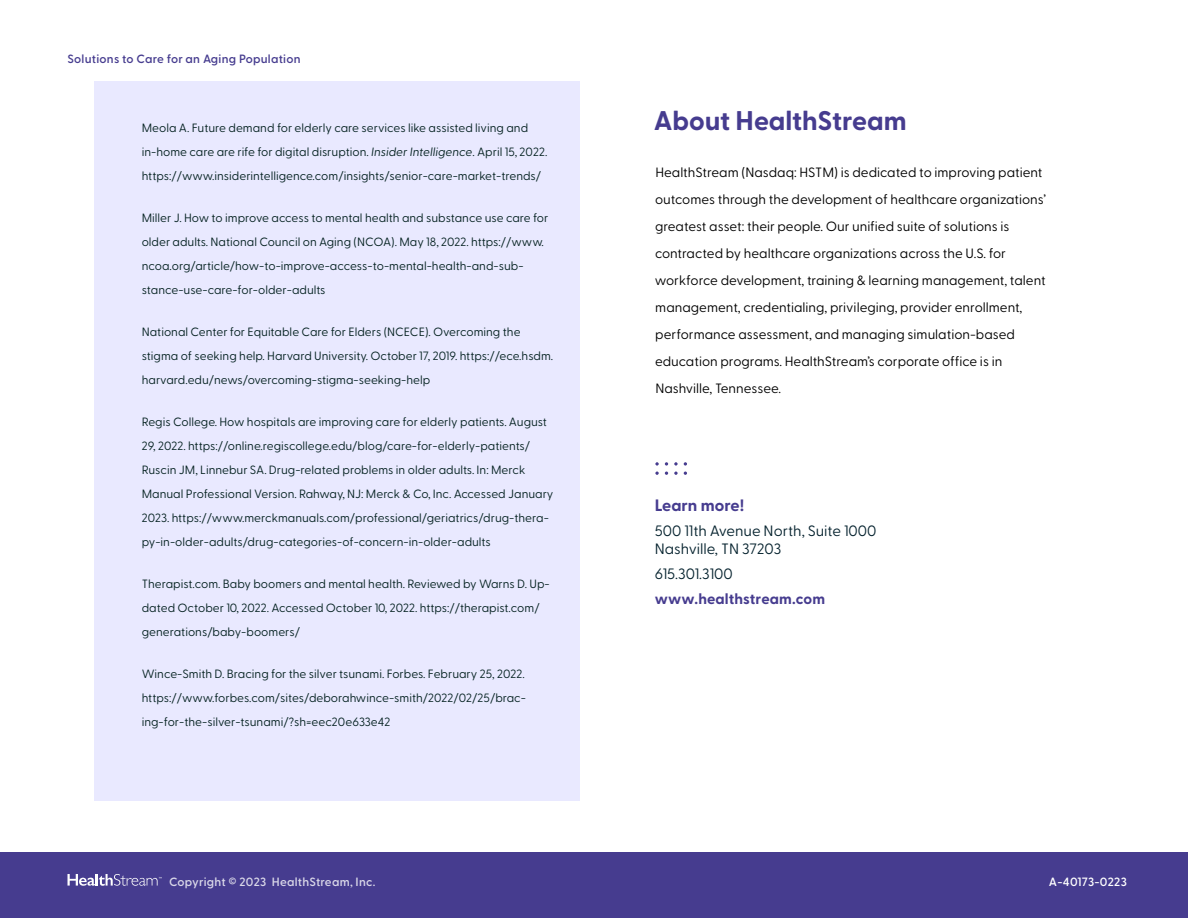
<style>
.page{position:relative;width:1188px;height:918px;background:#fff}
.page>*{position:absolute;margin:0;border:0;box-sizing:border-box;transform-origin:0 0}
.Headline_-_Section{font:700 27px "Greycliff CF";color:#463c8f}
.CTA_Bold{font:700 16.5px "Greycliff CF";color:#463c8f}
.CTA_Text{font:15px/18px "Greycliff CF";color:#05222e}
.CTA_Text-2{font:700 15px "Greycliff CF";letter-spacing:.01em;color:#463c8f}
.Headline_-_Paragraph{font:13.5px/27px "Greycliff CF";color:#000}
.Reference{font:12px/24px "Greycliff CF";color:#052221}
.Page_Footer{font:600 12px "Greycliff CF";letter-spacing:.02em;color:#fff}
.t1{font:600 12px "Greycliff CF";letter-spacing:.02em;color:#463c8f}
.s1{font-style:italic}
</style>
<div class="page">
<div style="left:0;top:852px;width:594px;height:66px;background:#463c8f"></div>
<div style="left:594px;top:852px;width:594px;height:66px;background:#463c8f"></div>
<svg style="left:68px;top:874px;width:94px;height:12px"></svg>
<div style="left:94px;top:81px;width:486px;height:720px;background:#e4e4ff"></div>
<svg style="left:655px;top:462px;width:4px;height:4px"></svg>
<svg style="left:655px;top:472px;width:4px;height:3px"></svg>
<svg style="left:674px;top:462px;width:4px;height:4px"></svg>
<svg style="left:674px;top:472px;width:4px;height:3px"></svg>
<svg style="left:665px;top:462px;width:3px;height:4px"></svg>
<svg style="left:684px;top:462px;width:3px;height:4px"></svg>
<p class="t1" style="left:68px;top:52px;width:235px">Solutions to Care for an Aging Population</p>
<p class="Reference" style="left:142px;top:116px;width:407px">Meola A. Future demand for elderly care services like assisted living and in-home care are rife for digital disruption. <span class="s1">Insider Intelligence</span>. April 15, 2022. https://www.insiderintelligence.com/insights/senior-care-market-trends/</p>
<p class="Reference" style="left:142px;top:206px;width:408px">Miller J. How to improve access to mental health and substance use care for older adults. National Council on Aging (NCOA). May 18, 2022. https://www. ncoa.org/article/how-to-improve-access-to-mental-health-and-sub&shy;stance-use-care-for-older-adults</p>
<p class="Reference" style="left:142px;top:320px;width:413px">National Center for Equitable Care for Elders (NCECE). Overcoming the stigma of seeking help. Harvard University. October 17, 2019. https://ece.hsdm. harvard.edu/news/overcoming-stigma-seeking-help</p>
<p class="Reference" style="left:142px;top:410px;width:407px">Regis College. How hospitals are improving care for elderly patients. August<br>29, 2022. https://online.regiscollege.edu/blog/care-for-elderly-patients/</p>
<p class="Reference" style="left:142px;top:458px;width:413px">Ruscin JM, Linnebur SA. Drug-related problems in older adults. In: Merck Manual Professional Version. Rahway, NJ: Merck &amp; Co, Inc. Accessed January 2023. https://www.merckmanuals.com/professional/geriatrics/drug-thera&shy;py-in-older-adults/drug-categories-of-concern-in-older-adults</p>
<p class="Reference" style="left:142px;top:572px;width:410px">Therapist.com. Baby boomers and mental health. Reviewed by Warns D. Up&shy;dated October 10, 2022. Accessed October 10, 2022. https://therapist.com/ generations/baby-boomers/</p>
<p class="Reference" style="left:142px;top:662px;width:386px;text-align:justify">Wince-Smith D. Bracing for the silver tsunami. Forbes. February 25, 2022. https://www.forbes.com/sites/deborahwince-smith/2022/02/25/brac&shy;ing-for-the-silver-tsunami/?sh=eec20e633e42</p>
<p class="Page_Footer" style="left:169px;top:874px;width:208px">Copyright © 2023 HealthStream, Inc.</p>
<p class="Headline_-_Section" style="left:654px;top:104px;width:254px">About HealthStream</p>
<p class="Headline_-_Paragraph" style="left:655px;top:159px;width:393px">HealthStream (Nasdaq: HSTM) is dedicated to improving patient outcomes through the development of healthcare organizations’ greatest asset: their people. Our unified suite of solutions is contracted by healthcare organizations across the U.S. for workforce development, training &amp; learning management, talent management, credentialing, privileging, provider enrollment, performance assessment, and managing simulation-based education programs. HealthStream’s corporate office is in Nashville, Tennessee.</p>
<p class="CTA_Bold" style="left:655px;top:496px;width:91px">Learn more!</p>
<p class="CTA_Text" style="left:655px;top:522px;width:223px">500 11th Avenue North, Suite 1000<br>Nashville, TN 37203</p>
<p class="CTA_Text" style="left:655px;top:565px;width:79px">615.301.3100</p>
<p class="CTA_Text-2" style="left:655px;top:589px;width:172px">www.healthstream.com</p>
<p class="Page_Footer" style="left:1049px;top:874px;width:79px">A-40173-0223</p>
</div>
